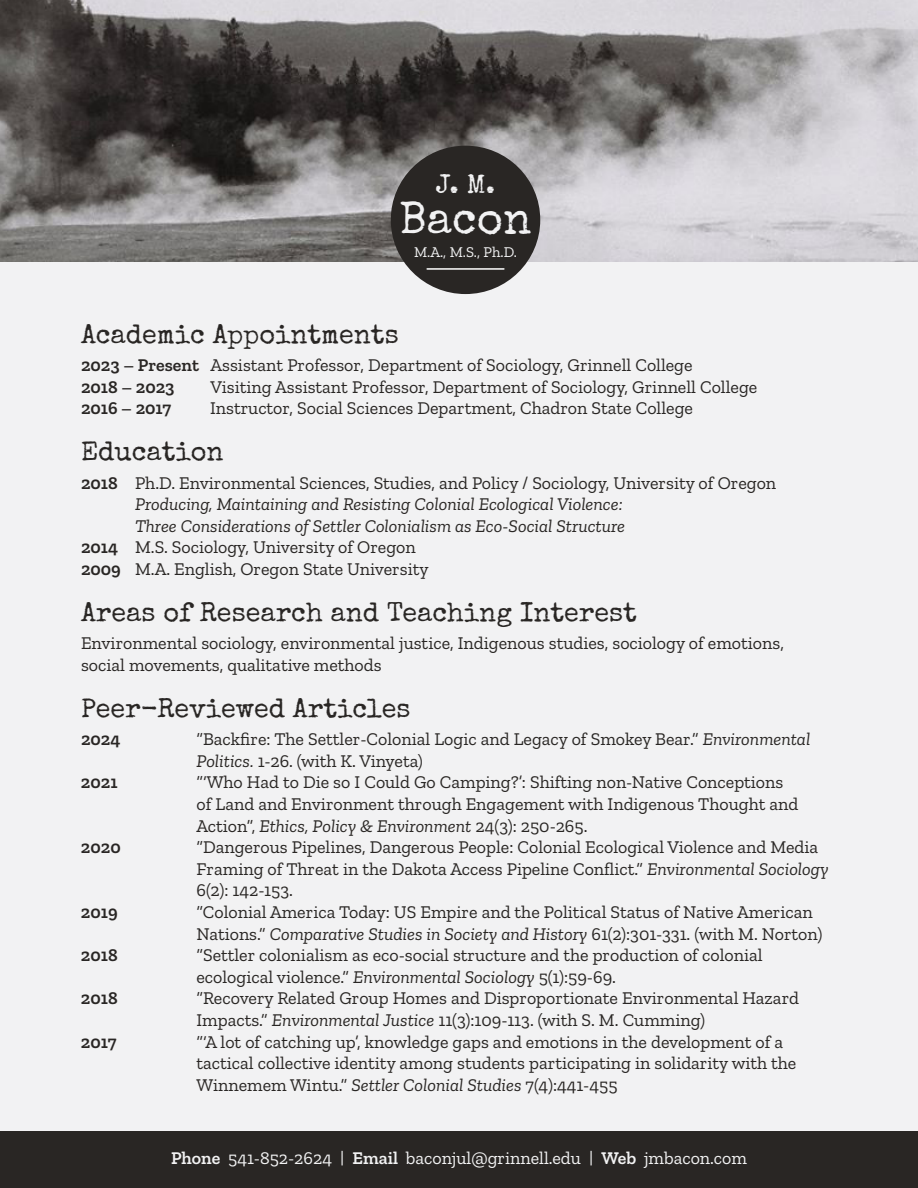
<style>
.page{position:relative;width:918px;height:1188px;background:#f2f2f3}
.page>*{position:absolute;margin:0;border:0;box-sizing:border-box;transform-origin:0 0}
.t1{font:45.15px "Special Elite";color:#f2f2f3}
.t2{font:27px "Special Elite";color:#292624}
.t3{font:27px "Special Elite";color:#f2f2f3}
.t4{font:18px/21.6px "Zilla Slab";color:#292624}
.t5{font:italic 18px "Zilla Slab";color:#292624}
.t6{font:18px "Zilla Slab";color:#f2f2f3}
.t7{font:600 18px "Zilla Slab";color:#292624}
.t8{font:15px "Zilla Slab";color:#f2f2f3}
.s1{font-weight:600}
.s2{font-style:italic}
</style>
<div class="page">
<div style="left:0;top:1132px;width:918px;height:56px;background:#292624"></div>
<img style="left:0;top:0;width:918px;height:262px">
<div style="left:391px;top:146px;width:149px;height:148px;background:#292624;border-radius:50%"></div>
<hr style="left:427px;top:268px;width:77px;height:2px;background:#fff">
<h2 class="t3" style="left:436px;top:167px;width:61px">J. M.</h2>
<h1 class="t1" style="left:399px;top:190px;width:134px">Bacon</h1>
<p class="t8" style="left:414px;top:244px;width:105px">M.A., M.S., Ph.D.</p>
<h2 class="t2" style="left:81px;top:317px;width:319px">Academic Appointments</h2>
<p class="t4" style="left:81px;top:355px;width:613px"><span class="s1">2023 – Present</span> Assistant Professor, Department of Sociology, Grinnell College<br><span class="s1">2018 – 2023</span></p>
<p class="t4" style="left:211px;top:376px;width:548px">Visiting Assistant Professor, Department of Sociology, Grinnell College</p>
<p class="t7" style="left:81px;top:398px;width:92px">2016 – 2017</p>
<p class="t4" style="left:210px;top:398px;width:485px">Instructor, Social Sciences Department, Chadron State College</p>
<h2 class="t2" style="left:81px;top:434px;width:144px">Education</h2>
<p class="t4" style="left:81px;top:472px;width:697px"><span class="s1">2018</span> Ph.D. Environmental Sciences, Studies, and Policy / Sociology, University of Oregon</p>
<p class="t5" style="left:135px;top:494px;width:489px">Producing, Maintaining and Resisting Colonial Ecological Violence:</p>
<p class="t5" style="left:135px;top:516px;width:492px">Three Considerations of Settler Colonialism as Eco-Social Structure</p>
<p class="t4" style="left:81px;top:537px;width:336px"><span class="s1">2014</span> M.S. Sociology, University of Oregon</p>
<p class="t4" style="left:81px;top:558px;width:349px"><span class="s1">2009</span> M.A. English, Oregon State University</p>
<h2 class="t2" style="left:81px;top:595px;width:558px">Areas of Research and Teaching Interest</h2>
<p class="t4" style="left:81px;top:633px;width:704px">Environmental sociology, environmental justice, Indigenous studies, sociology of emotions, social movements, qualitative methods</p>
<h2 class="t2" style="left:81px;top:691px;width:331px">Peer-Reviewed Articles</h2>
<p class="t7" style="left:81px;top:729px;width:41px">2024</p>
<p class="t4" style="left:197px;top:729px;width:615px">“Backfire: The Settler-Colonial Logic and Legacy of Smokey Bear.” <span class="s2">Environmental<br>Politics.</span> 1-26. (with K. Vinyeta)</p>
<p class="t7" style="left:81px;top:772px;width:38px">2021</p>
<p class="t4" style="left:197px;top:772px;width:603px">“‘Who Had to Die so I Could Go Camping?’: Shifting non-Native Conceptions of Land and Environment through Engagement with Indigenous Thought and<br>Action”, <span class="s2">Ethics, Policy &amp; Environment</span> 24(3): 250-265.</p>
<p class="t7" style="left:81px;top:837px;width:41px">2020</p>
<p class="t4" style="left:197px;top:837px;width:634px">“Dangerous Pipelines, Dangerous People: Colonial Ecological Violence and Media<br>Framing of Threat in the Dakota Access Pipeline Conflict.” <span class="s2">Environmental Sociology<br></span>6(2): 142-153.</p>
<p class="t7" style="left:81px;top:902px;width:38px">2019</p>
<p class="t4" style="left:197px;top:901px;width:627px">“Colonial America Today: US Empire and the Political Status of Native American<br>Nations.” <span class="s2">Comparative Studies in Society and History</span> 61(2):301-331. (with M. Norton)</p>
<p class="t7" style="left:81px;top:945px;width:38px">2018</p>
<p class="t4" style="left:197px;top:945px;width:568px">“Settler colonialism as eco-social structure and the production of colonial ecological violence.” <span class="s2">Environmental Sociology</span> 5(1):59-69.</p>
<p class="t7" style="left:81px;top:988px;width:38px">2018</p>
<p class="t4" style="left:197px;top:988px;width:604px">“Recovery Related Group Homes and Disproportionate Environmental Hazard<br>Impacts.” <span class="s2">Environmental Justice</span> 11(3):109-113. (with S. M. Cumming)</p>
<p class="t7" style="left:81px;top:1031px;width:37px">2017</p>
<p class="t4" style="left:197px;top:1031px;width:601px">“‘A lot of catching up’, knowledge gaps and emotions in the development of a tactical collective identity among students participating in solidarity with the<br>Winnemem Wintu.” <span class="s2">Settler Colonial Studies</span> 7(4):441-455</p>
<p class="t6" style="left:171px;top:1148px;width:577px"><span class="s1">Phone</span> 541-852-2624 | <span class="s1">Email</span> baconjul@grinnell.edu | <span class="s1">Web</span> jmbacon.com</p>
</div>
